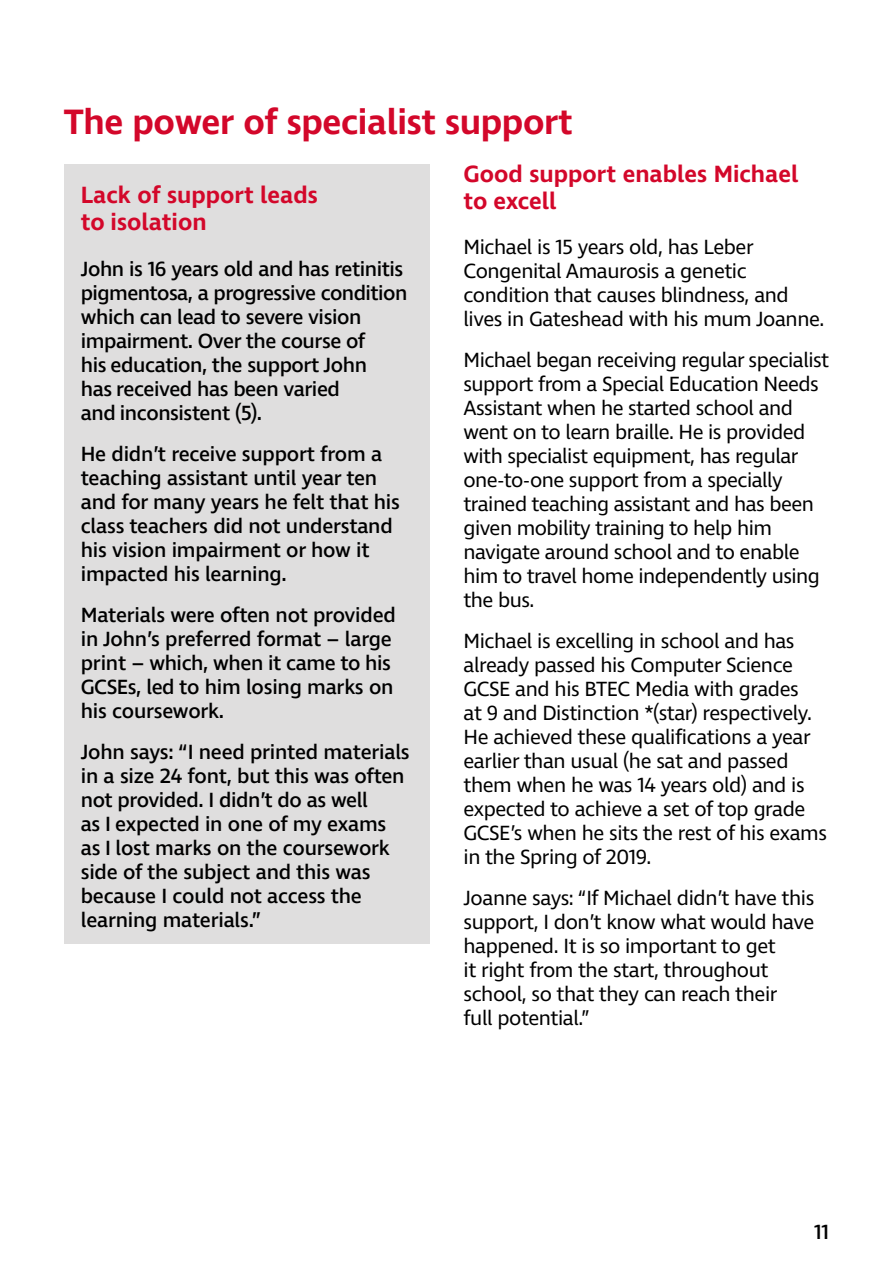
<style>
.page{position:relative;width:893px;height:1263px;background:#fff}
.page>*{position:absolute;margin:0;border:0;box-sizing:border-box;transform-origin:0 0}
.t1{font:600 36px "Ingra";letter-spacing:-.01em;color:#d3072a}
.t2{font:600 24px/27px "Ingra";color:#d3072a}
.P___13pt_Body{font:21px/24px "Ingra";letter-spacing:-.02em;color:#000}
.P___13pt_Body-2{font:500 21px/24px "Ingra";letter-spacing:-.01em;color:#000}
</style>
<div class="page">
<div style="left:64px;top:164px;width:365px;height:780px;background:#dfdede"></div>
<h2 class="t1" style="left:64px;top:99px;width:511px">The power of specialist support</h2>
<h3 class="t2" style="left:463px;top:162px;width:336px">Good support enables Michael to excell</h3>
<p class="P___13pt_Body" style="left:463px;top:236px;width:362px">Michael is 15 years old, has Leber Congenital Amaurosis a genetic condition that causes blindness, and lives in Gateshead with his mum Joanne.</p>
<p class="P___13pt_Body" style="left:463px;top:349px;width:367px">Michael began receiving regular specialist support from a Special Education Needs Assistant when he started school and went on to learn braille. He is provided with specialist equipment, has regular one-to-one support from a specially trained teaching assistant and has been given mobility training to help him navigate around school and to enable him to travel home independently using the bus.</p>
<p class="P___13pt_Body" style="left:463px;top:630px;width:365px">Michael is excelling in school and has already passed his Computer Science GCSE and his BTEC Media with grades<br>at 9 and Distinction *(star) respectively.<br>He achieved these qualifications a year earlier than usual (he sat and passed them when he was 14 years old) and is expected to achieve a set of top grade GCSE’s when he sits the rest of his exams in the Spring of 2019.</p>
<p class="P___13pt_Body" style="left:463px;top:887px;width:352px">Joanne says: “If Michael didn’t have this support, I don’t know what would have happened. It is so important to get<br>it right from the start, throughout school, so that they can reach their<br>full potential.”</p>
<h3 class="t2" style="left:81px;top:183px;width:239px">Lack of support leads to isolation</h3>
<p class="P___13pt_Body-2" style="left:81px;top:257px;width:328px">John is 16 years old and has retinitis pigmentosa, a progressive condition which can lead to severe vision impairment. Over the course of<br>his education, the support John<br>has received has been varied<br>and inconsistent (5).</p>
<p class="P___13pt_Body-2" style="left:81px;top:442px;width:321px">He didn’t receive support from a teaching assistant until year ten and for many years he felt that his class teachers did not understand his vision impairment or how it impacted his learning.</p>
<p class="P___13pt_Body-2" style="left:81px;top:603px;width:317px">Materials were often not provided in John’s preferred format – large print – which, when it came to his<br>GCSEs, led to him losing marks on his coursework.</p>
<p class="P___13pt_Body-2" style="left:81px;top:741px;width:330px">John says: “I need printed materials in a size 24 font, but this was often not provided. I didn’t do as well<br>as I expected in one of my exams as I lost marks on the coursework side of the subject and this was because I could not access the learning materials.”</p>
<p class="P___13pt_Body-2" style="left:814px;top:1221px;width:17px">11</p>
</div>
